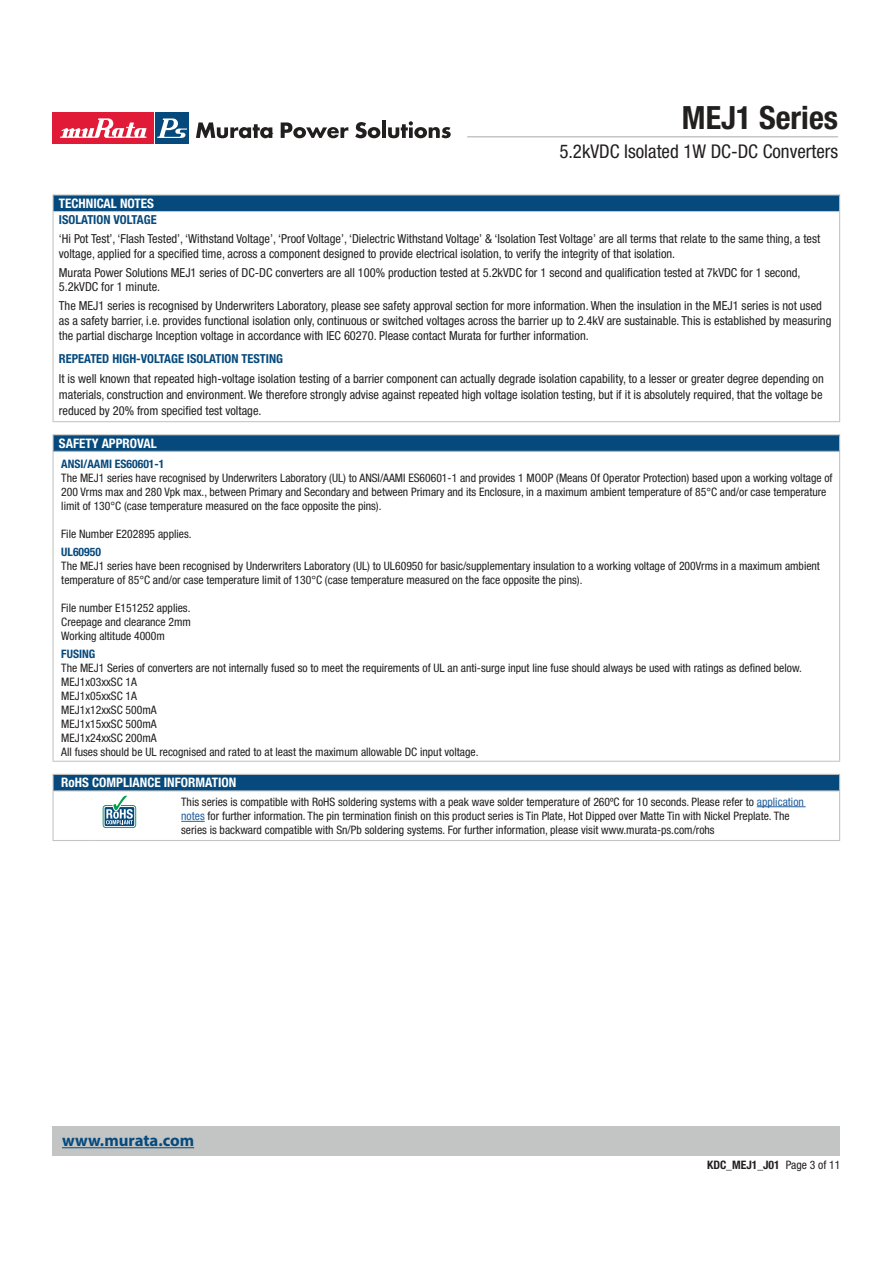
<style>
.page{position:relative;width:893px;height:1263px;background:#fff}
.page>*{position:absolute;margin:0;border:0;box-sizing:border-box;transform-origin:0 0}
.t1{font:700 condensed 32.1px "Helvetica Neue LT Std";color:#221f1f}
.t2{font:condensed 18.9px "Helvetica Neue LT Std";color:#221f1f}
.t3{font:700 16.8px "Myriad Pro";color:#064a7d}
.t4{font:700 condensed 13.2px "Helvetica Neue LT Std";color:#fff}
.t5{font:condensed 12.45px/14.5px "Helvetica Neue LT Std";color:#221f1f}
.t6{font:700 condensed 12.45px "Helvetica Neue LT Std";color:#064a7d}
.t7{font:condensed 11.7px/14px "Helvetica Neue LT Std";color:#221f1f}
.t8{font:700 condensed 11.7px "Helvetica Neue LT Std";color:#064a7d}
.t9{font:700 condensed 11.7px "Helvetica Neue LT Std";color:#221f1f}
.s1{color:#24619f}
.s2{font-weight:400}
</style>
<div class="page">
<div style="left:53px;top:1127px;width:787px;height:29px;background:#c3c5c5"></div>
<div style="left:53px;top:113px;width:101px;height:31px;background:#e11b37"></div>
<svg style="left:60px;top:118px;width:86px;height:20px"></svg>
<div style="left:155px;top:113px;width:34px;height:31px;background:#064a7d"></div>
<svg style="left:157px;top:118px;width:30px;height:20px"></svg>
<svg style="left:196px;top:122px;width:77px;height:16px"></svg>
<svg style="left:281px;top:122px;width:67px;height:16px"></svg>
<svg style="left:355px;top:122px;width:25px;height:16px"></svg>
<hr style="left:382px;top:121px;width:4px;height:17px;background:#221f1f">
<svg style="left:388px;top:121px;width:63px;height:17px"></svg>
<hr style="left:467px;top:136px;width:371px;height:2px;background:#c3c5c5">
<hr style="left:62px;top:1147px;width:132px;height:1px;background:#064a7d">
<div style="left:53px;top:195px;width:786px;height:17px;background:#064a7d"></div>
<hr style="left:53px;top:212px;width:1px;height:209px;background:#c3c5c5">
<hr style="left:839px;top:212px;width:1px;height:209px;background:#c3c5c5">
<hr style="left:53px;top:421px;width:787px;height:1px;background:#c3c5c5">
<hr style="left:53px;top:194px;width:787px;height:2px;background:#c3c5c5">
<svg style="left:53px;top:196px;width:1px;height:15px"></svg>
<svg style="left:839px;top:196px;width:1px;height:15px"></svg>
<hr style="left:53px;top:211px;width:787px;height:1px;background:#c3c5c5">
<div style="left:53px;top:435px;width:786px;height:16px;background:#064a7d"></div>
<hr style="left:53px;top:452px;width:1px;height:309px;background:#c3c5c5">
<hr style="left:839px;top:452px;width:1px;height:309px;background:#c3c5c5">
<hr style="left:53px;top:761px;width:787px;height:1px;background:#c3c5c5">
<hr style="left:53px;top:434px;width:787px;height:1px;background:#c3c5c5">
<svg style="left:53px;top:435px;width:1px;height:16px"></svg>
<svg style="left:839px;top:435px;width:1px;height:16px"></svg>
<hr style="left:53px;top:451px;width:787px;height:1px;background:#c3c5c5">
<div style="left:53px;top:774px;width:786px;height:17px;background:#064a7d"></div>
<hr style="left:53px;top:791px;width:1px;height:49px;background:#c3c5c5">
<hr style="left:839px;top:791px;width:1px;height:49px;background:#c3c5c5">
<hr style="left:53px;top:840px;width:37px;height:1px;background:#c3c5c5">
<hr style="left:90px;top:840px;width:750px;height:1px;background:#c3c5c5">
<hr style="left:53px;top:774px;width:37px;height:1px;background:#c3c5c5">
<svg style="left:53px;top:775px;width:1px;height:15px"></svg>
<hr style="left:90px;top:774px;width:750px;height:1px;background:#c3c5c5">
<svg style="left:839px;top:775px;width:1px;height:15px"></svg>
<hr style="left:53px;top:790px;width:37px;height:1px;background:#c3c5c5">
<hr style="left:90px;top:790px;width:750px;height:1px;background:#c3c5c5">
<hr style="left:757px;top:806px;width:48px;height:1px;background:#24619f">
<svg style="left:181px;top:821px;width:24px;height:1px"></svg>
<div style="left:103px;top:805px;width:33px;height:23px;border:1px solid #089d4c;border-radius:3px"></div>
<svg style="left:104px;top:807px;width:31px;height:20px"></svg>
<div style="left:104px;top:806px;width:31px;height:21px;border:1px solid #fff;border-radius:2px"></div>
<svg style="left:106px;top:795px;width:27px;height:29px"></svg>
<h1 class="t1" style="left:682px;top:106px;width:158px">MEJ1 Series</h1>
<h2 class="t2" style="left:559px;top:145px;width:280px">5.2kVDC Isolated 1W DC-DC Converters</h2>
<p class="t4" style="left:59px;top:198px;width:97px">TECHNICAL NOTES</p>
<p class="t6" style="left:59px;top:215px;width:99px">ISOLATION VOLTAGE</p>
<p class="t5" style="left:59px;top:233px;width:763px">‘Hi Pot Test’, ‘Flash Tested’, ‘Withstand Voltage’, ‘Proof Voltage’, ‘Dielectric Withstand Voltage’ &amp; ‘Isolation Test Voltage’ are all terms that relate to the same thing, a test voltage, applied for a specified time, across a component designed to provide electrical isolation, to verify the integrity of that isolation.</p>
<p class="t5" style="left:59px;top:266px;width:743px">Murata Power Solutions MEJ1 series of DC-DC converters are all 100% production tested at 5.2kVDC for 1 second and qualification tested at 7kVDC for 1 second,<br>5.2kVDC for 1 minute.</p>
<p class="t5" style="left:59px;top:299px;width:774px">The MEJ1 series is recognised by Underwriters Laboratory, please see safety approval section for more information. When the insulation in the MEJ1 series is not used as a safety barrier, i.e. provides functional isolation only, continuous or switched voltages across the barrier up to 2.4kV are sustainable. This is established by measuring the partial discharge Inception voltage in accordance with IEC 60270. Please contact Murata for further information.</p>
<p class="t6" style="left:59px;top:354px;width:226px">REPEATED HIGH-VOLTAGE ISOLATION TESTING</p>
<p class="t5" style="left:59px;top:371px;width:766px;line-height:16px;text-align:justify">It is well known that repeated high-voltage isolation testing of a barrier component can actually degrade isolation capability, to a lesser or greater degree depending on materials, construction and environment. We therefore strongly advise against repeated high voltage isolation testing, but if it is absolutely required, that the voltage be reduced by 20% from specified test voltage.</p>
<p class="t4" style="left:59px;top:438px;width:99px">SAFETY APPROVAL</p>
<p class="t8" style="left:61px;top:459px;width:105px">ANSI/AAMI ES60601-1</p>
<p class="t7" style="left:61px;top:472px;width:773px">The MEJ1 series have recognised by Underwriters Laboratory (UL) to ANSI/AAMI ES60601-1 and provides 1 MOOP (Means Of Operator Protection) based upon a working voltage of<br>200 Vrms max and 280 Vpk max., between Primary and Secondary and between Primary and its Enclosure, in a maximum ambient temperature of 85°C and/or case temperature limit of 130°C (case temperature measured on the face opposite the pins).</p>
<p class="t7" style="left:61px;top:528px;width:132px">File Number E202895 applies.</p>
<p class="t8" style="left:61px;top:548px;width:41px">UL60950</p>
<p class="t7" style="left:61px;top:560px;width:760px">The MEJ1 series have been recognised by Underwriters Laboratory (UL) to UL60950 for basic/supplementary insulation to a working voltage of 200Vrms in a maximum ambient temperature of 85°C and/or case temperature limit of 130°C (case temperature measured on the face opposite the pins).</p>
<p class="t7" style="left:61px;top:602px;width:131px;text-align:justify">File number E151252 applies.<br>Creepage and clearance 2mm Working altitude 4000m</p>
<p class="t8" style="left:61px;top:650px;width:35px">FUSING</p>
<p class="t7" style="left:61px;top:662px;width:742px">The MEJ1 Series of converters are not internally fused so to meet the requirements of UL an anti-surge input line fuse should always be used with ratings as defined below.<br>MEJ1x03xxSC 1A<br>MEJ1x05xxSC 1A<br>MEJ1x12xxSC 500mA<br>MEJ1x15xxSC 500mA<br>MEJ1x24xxSC 200mA<br>All fuses should be UL recognised and rated to at least the maximum allowable DC input voltage.</p>
<p class="t4" style="left:61px;top:778px;width:176px">RoHS COMPLIANCE INFORMATION</p>
<p class="t7" style="left:181px;top:795px;width:624px">This series is compatible with RoHS soldering systems with a peak wave solder temperature of 260ºC for 10 seconds. Please refer to <span class="s1">application notes</span> for further information. The pin termination finish on this product series is Tin Plate, Hot Dipped over Matte Tin with Nickel Preplate. The series is backward compatible with Sn/Pb soldering systems. For further information, please visit www.murata-ps.com/rohs</p>
<h3 class="t3" style="left:62px;top:1134px;width:134px">www.murata.com</h3>
<p class="t9" style="left:707px;top:1161px;width:135px">KDC_MEJ1_J01 <span class="s2">Page 3 of 11</span></p>
</div>
